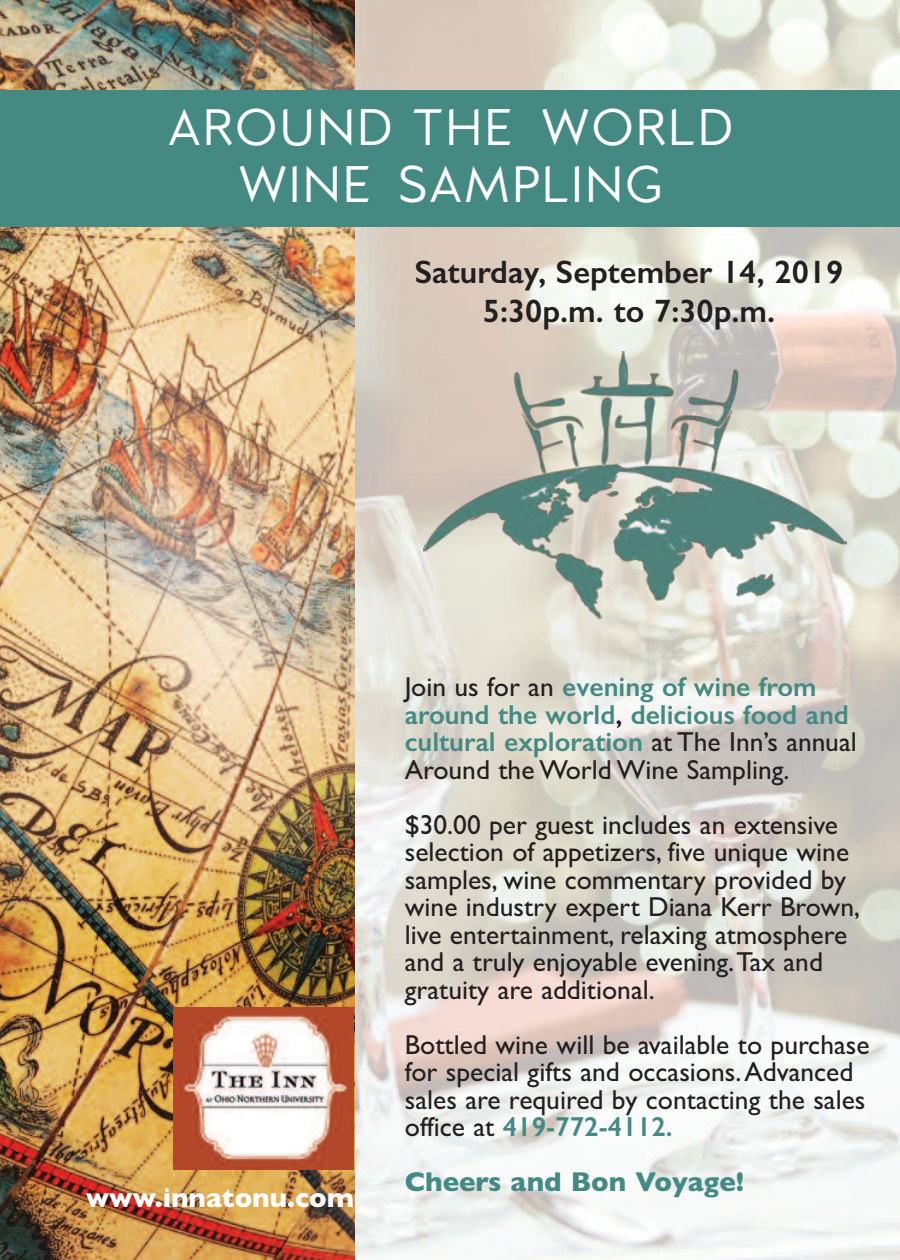
<style>
.page{position:relative;width:900px;height:1260px;background:#fff}
.page>*{position:absolute;margin:0;border:0;box-sizing:border-box;transform-origin:0 0}
.t1{font:50px/57.5px "Kano";color:#fff;text-align:center}
.t2{font:600 32.5px/39px "Gill Sans";color:#231f20;text-align:center}
.t3{font:27.5px/27.5px "Gill Sans";color:#231f20}
.t4{font:600 27.5px/27.5px "Gill Sans";color:#448a83}
.t5{font:700 27.5px "Gill Sans";color:#448a83}
.t6{font:700 27.5px "Gill Sans";color:#fff}
.s1{font-weight:400;color:#231f20}
.s2{color:#231f20}
.s3{font-weight:600;color:#448a83}
</style>
<div class="page">
<img style="left:355px;top:0;width:545px;height:1260px">
<img style="left:0;top:0;width:355px;height:1260px">
<div style="left:0;top:90px;width:900px;height:137px;background:#448a83"></div>
<img style="left:422px;top:344px;width:430px;height:281px">
<img style="left:173px;top:1008px;width:181px;height:162px">
<h1 class="t1" style="left:167px;top:102px;width:568px">AROUND THE WORLD<br>WINE SAMPLING</h1>
<p class="t2" style="left:415px;top:252px;width:430px">Saturday, September 14, 2019<br>5:30p.m. to 7:30p.m.</p>
<p class="t6" style="left:86px;top:1181px;width:270px">www.innatonu.com</p>
<p class="t4" style="left:405px;top:673px;width:454px"><span class="s1">Join us for an</span> evening of wine from around the world<span class="s2">,</span> delicious food and cultural exploration <span class="s1">at The Inn’s annual Around the World Wine Sampling.</span></p>
<p class="t3" style="left:405px;top:811px;width:457px">$30.00 per guest includes an extensive selection of appetizers, five unique wine samples, wine commentary provided by wine industry expert Diana Kerr Brown, live entertainment, relaxing atmosphere and a truly enjoyable evening.Tax and gratuity are additional.</p>
<p class="t3" style="left:405px;top:1031px;width:466px">Bottled wine will be available to purchase for special gifts and occasions.Advanced sales are required by contacting the sales office at <span class="s3">419-772-4112.</span></p>
<p class="t5" style="left:405px;top:1166px;width:341px">Cheers and Bon Voyage!</p>
</div>
